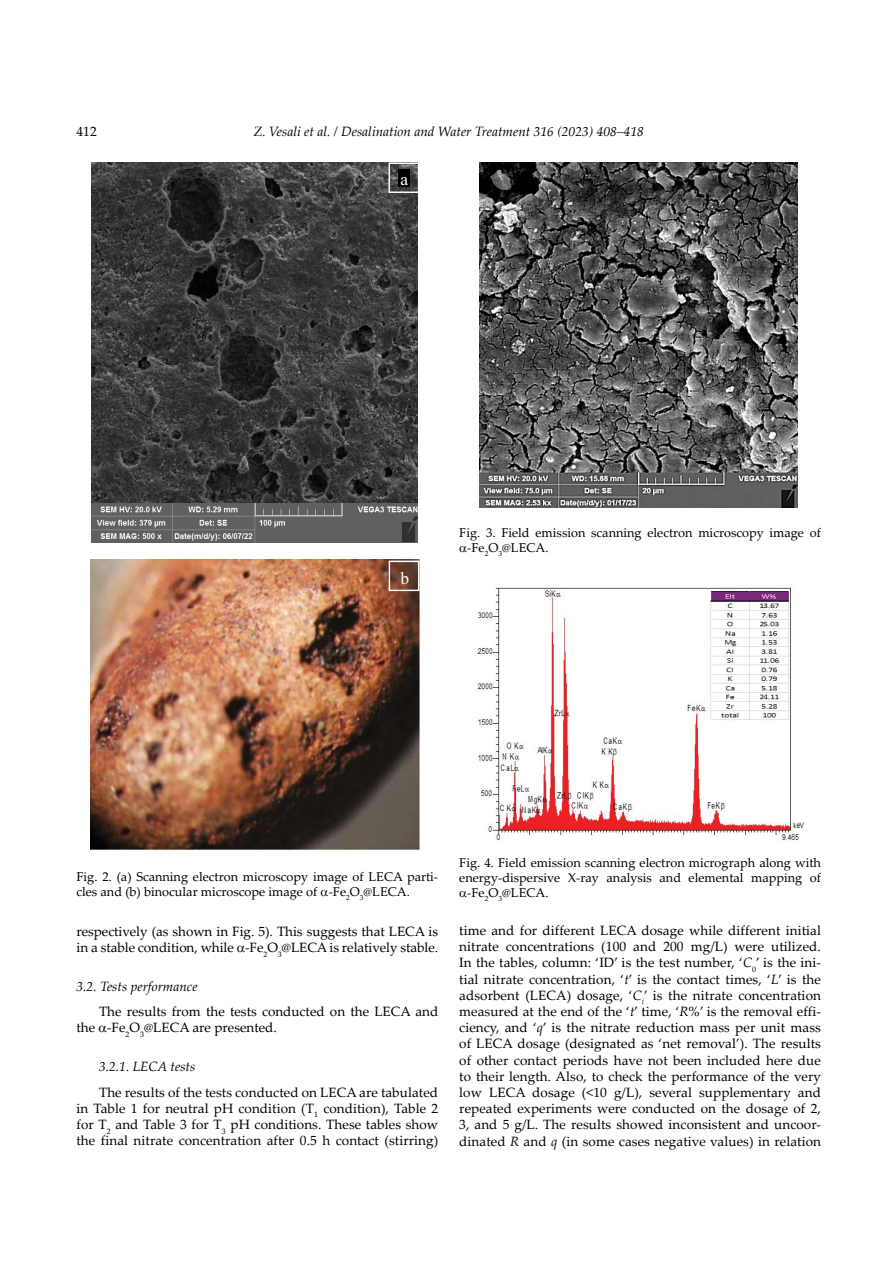
<style>
.page{position:relative;width:893px;height:1263px;background:#fff}
.page>*{position:absolute;margin:0;border:0;box-sizing:border-box;transform-origin:0 0}
.t1{font:17.4px "Times New Roman";color:#fff}
.t2{font:13.5px/16.2px "Palatino Linotype";color:#000}
.t3{font:italic 13.5px "Palatino Linotype";color:#000}
.t4{font:12.75px/15px "Palatino Linotype";color:#000}
.s1{font-style:italic}
</style>
<div class="page">
<img style="left:91px;top:162px;width:327px;height:380px">
<img style="left:91px;top:560px;width:329px;height:291px">
<svg style="left:388px;top:162px;width:30px;height:31px"></svg>
<div style="left:398px;top:169px;width:11px;height:17px;background:#010101"></div>
<svg style="left:389px;top:561px;width:30px;height:30px"></svg>
<img style="left:479px;top:162px;width:318px;height:346px">
<img style="left:477px;top:587px;width:327px;height:255px">
<p class="t2" style="left:77px;top:123px;width:22px">412</p>
<p class="t3" style="left:254px;top:122px;width:392px">Z. Vesali et al. / Desalination and Water Treatment 316 (2023) 408–418</p>
<p class="t1" style="left:400px;top:169px;width:9px">a</p>
<p class="t1" style="left:401px;top:567px;width:10px">b</p>
<p class="t4" style="left:467px;top:525px;width:355px;text-indent:-8px">Fig. 3. Field emission scanning electron microscopy image of -Fe<sub>2</sub>O<sub>3</sub>@LECA.</p>
<p class="t4" style="left:76px;top:868px;width:363px">Fig. 2. (a) Scanning electron microscopy image of LECA parti&shy;cles and (b) binocular microscope image of -Fe<sub>2</sub>O<sub>3</sub>@LECA.</p>
<p class="t2" style="left:76px;top:922px;width:363px">respectively (as shown in Fig. 5). This suggests that LECA is in a stable condition, while -Fe<sub>2</sub>O<sub>3</sub>@LECA is relatively stable.</p>
<p class="t3" style="left:76px;top:977px;width:123px">3.2. Tests performance</p>
<p class="t2" style="left:76px;top:1003px;width:363px;text-indent:23px">The results from the tests conducted on the LECA and the -Fe<sub>2</sub>O<sub>3</sub>@LECA are presented.</p>
<p class="t3" style="left:99px;top:1057px;width:98px">3.2.1. LECA tests</p>
<p class="t2" style="left:76px;top:1083px;width:363px;text-align:justify;text-indent:23px">The results of the tests conducted on LECA are tabulated in Table 1 for neutral pH condition (T<sub>1</sub> condition), Table 2 for T<sub>2</sub> and Table 3 for T<sub>3</sub> pH conditions. These tables show the final nitrate concentration after 0.5 h contact (stirring)</p>
<p class="t4" style="left:459px;top:854px;width:363px">Fig. 4. Field emission scanning electron micrograph along with</p>
<p class="t4" style="left:459px;top:869px;width:363px">energy-dispersive X-ray analysis and elemental mapping of</p>
<p class="t4" style="left:467px;top:884px;width:83px">-Fe<sub>2</sub>O<sub>3</sub>@LECA.</p>
<p class="t2" style="left:459px;top:922px;width:363px;text-align:justify">time and for different LECA dosage while different initial nitrate concentrations (100 and 200 mg/L) were utilized.<br>In the tables, column: ‘ID’ is the test number, ‘<span class="s1">C</span><sub>0</sub>’ is the ini&shy;tial nitrate concentration, ‘<span class="s1">t</span>’ is the contact times, ‘<span class="s1">L</span>’ is the adsorbent (LECA) dosage, ‘<span class="s1">C</span><sub>i</sub>’ is the nitrate concentration measured at the end of the ‘<span class="s1">t</span>’ time, ‘<span class="s1">R</span>%’ is the removal effi&shy;ciency, and ‘<span class="s1">q</span>’ is the nitrate reduction mass per unit mass of LECA dosage (designated as ‘net removal’). The results of other contact periods have not been included here due to their length. Also, to check the performance of the very low LECA dosage (&lt;10 g/L), several supplementary and repeated experiments were conducted on the dosage of 2, 3, and 5 g/L. The results showed inconsistent and uncoor&shy;dinated <span class="s1">R</span> and <span class="s1">q</span> (in some cases negative values) in relation</p>
</div>
